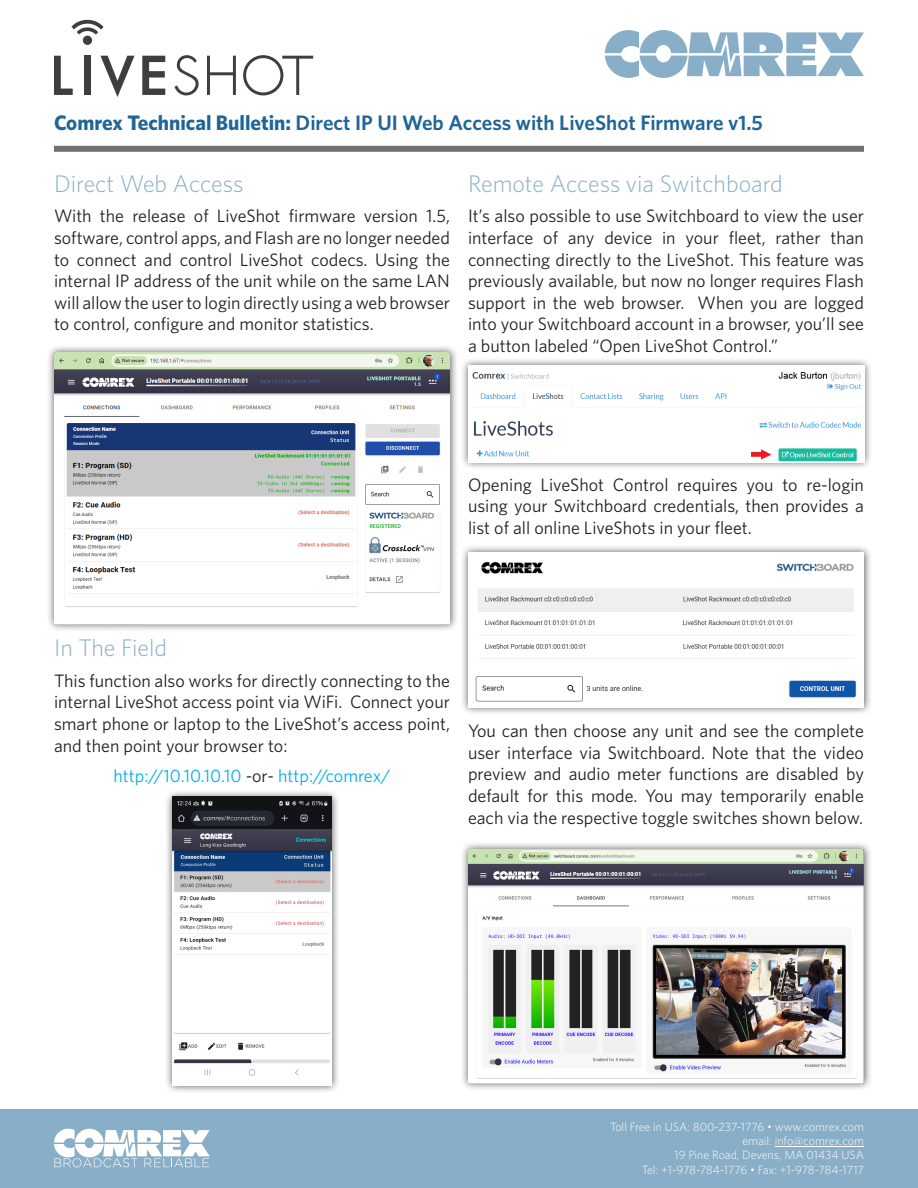
<style>
.page{position:relative;width:918px;height:1188px;background:#fff}
.page>*{position:absolute;margin:0;border:0;box-sizing:border-box;transform-origin:0 0}
.t1{font:300 24px "Whitney";color:#89aec7}
.t2{font:600 21px "Whitney";color:#1f6596}
.t3{font:18px/21.6px "Whitney";color:#231f20;text-align:justify}
.t4{font:18px "Whitney";color:#00aeef}
.t5{font:300 12px "Whitney";color:#fff}
.s1{font-weight:700}
.s2{color:#231f20}
</style>
<div class="page">
<div style="left:0;top:1109px;width:918px;height:79px;background:#89aec7"></div>
<svg style="left:605px;top:30px;width:259px;height:48px"></svg>
<div style="left:54px;top:146px;width:810px;height:6px;background:#717173"></div>
<svg style="left:54px;top:1129px;width:156px;height:38px"></svg>
<hr style="left:775px;top:1146px;width:89px;height:1px;background:#fff">
<div style="left:46px;top:344px;width:412px;height:288px;background:#231f20;opacity:.75"></div>
<img style="left:54px;top:352px;width:396px;height:272px">
<div style="left:164px;top:789px;width:176px;height:304px;background:#231f20;opacity:.75"></div>
<img style="left:173px;top:797px;width:158px;height:288px">
<div style="left:460px;top:357px;width:412px;height:113px;background:#231f20;opacity:.75"></div>
<img style="left:468px;top:365px;width:396px;height:97px">
<div style="left:460px;top:544px;width:412px;height:172px;background:#231f20;opacity:.75"></div>
<img style="left:468px;top:553px;width:396px;height:155px">
<svg style="left:54px;top:56px;width:19px;height:39px"></svg>
<svg style="left:100px;top:56px;width:35px;height:41px"></svg>
<svg style="left:142px;top:56px;width:23px;height:39px"></svg>
<svg style="left:207px;top:56px;width:29px;height:39px"></svg>
<svg style="left:243px;top:55px;width:70px;height:40px"></svg>
<svg style="left:174px;top:55px;width:25px;height:40px"></svg>
<div style="left:84px;top:56px;width:7px;height:39px;background:#3e3e3f"></div>
<div style="left:83px;top:36px;width:9px;height:9px;background:#3e3e3f;border-radius:50%"></div>
<svg style="left:71px;top:20px;width:33px;height:15px"></svg>
<div style="left:460px;top:841px;width:412px;height:250px;background:#231f20;opacity:.75"></div>
<img style="left:468px;top:850px;width:396px;height:233px">
<p class="t2" style="left:54px;top:110px;width:710px"><span class="s1">Comrex Technical Bulletin:</span> Direct IP UI Web Access with LiveShot Firmware v1.5</p>
<p class="t1" style="left:54px;top:169px;width:191px">Direct Web Access</p>
<p class="t3" style="left:54px;top:205px;width:398px">With the release of LiveShot firmware version 1.5, software, control apps, and Flash are no longer needed to connect and control LiveShot codecs. Using the internal IP address of the unit while on the same LAN will allow the user to login directly using a web browser to control, configure and monitor statistics.</p>
<p class="t1" style="left:468px;top:170px;width:316px">Remote Access via Switchboard</p>
<p class="t3" style="left:468px;top:205px;width:398px">It’s also possible to use Switchboard to view the user interface of any device in your fleet, rather than connecting directly to the LiveShot. This feature was previously available, but now no longer requires Flash support in the web browser. When you are logged into your Switchboard account in a browser, you’ll see a button labeled “Open LiveShot Control.”</p>
<p class="t3" style="left:468px;top:473px;width:397px">Opening LiveShot Control requires you to re-login using your Switchboard credentials, then provides a list of all online LiveShots in your fleet.</p>
<p class="t1" style="left:54px;top:634px;width:115px">In The Field</p>
<p class="t3" style="left:54px;top:669px;width:398px">This function also works for directly connecting to the internal LiveShot access point via WiFi. Connect your smart phone or laptop to the LiveShot’s access point, and then point your browser to:</p>
<p class="t4" style="left:114px;top:765px;width:278px">http://10.10.10.10 <span class="s2">-or-</span> http://comrex/</p>
<p class="t3" style="left:468px;top:720px;width:398px">You can then choose any unit and see the complete user interface via Switchboard. Note that the video preview and audio meter functions are disabled by default for this mode. You may temporarily enable each via the respective toggle switches shown below.</p>
<p class="t5" style="left:610px;top:1119px;width:255px">Toll Free in USA: 800-237-1776 • www.comrex.com</p>
<p class="t5" style="left:742px;top:1134px;width:123px">email: info@comrex.com</p>
<p class="t5" style="left:674px;top:1148px;width:191px">19 Pine Road, Devens, MA 01434 USA</p>
<p class="t5" style="left:642px;top:1163px;width:224px">Tel: +1-978-784-1776 • Fax: +1-978-784-1717</p>
</div>
